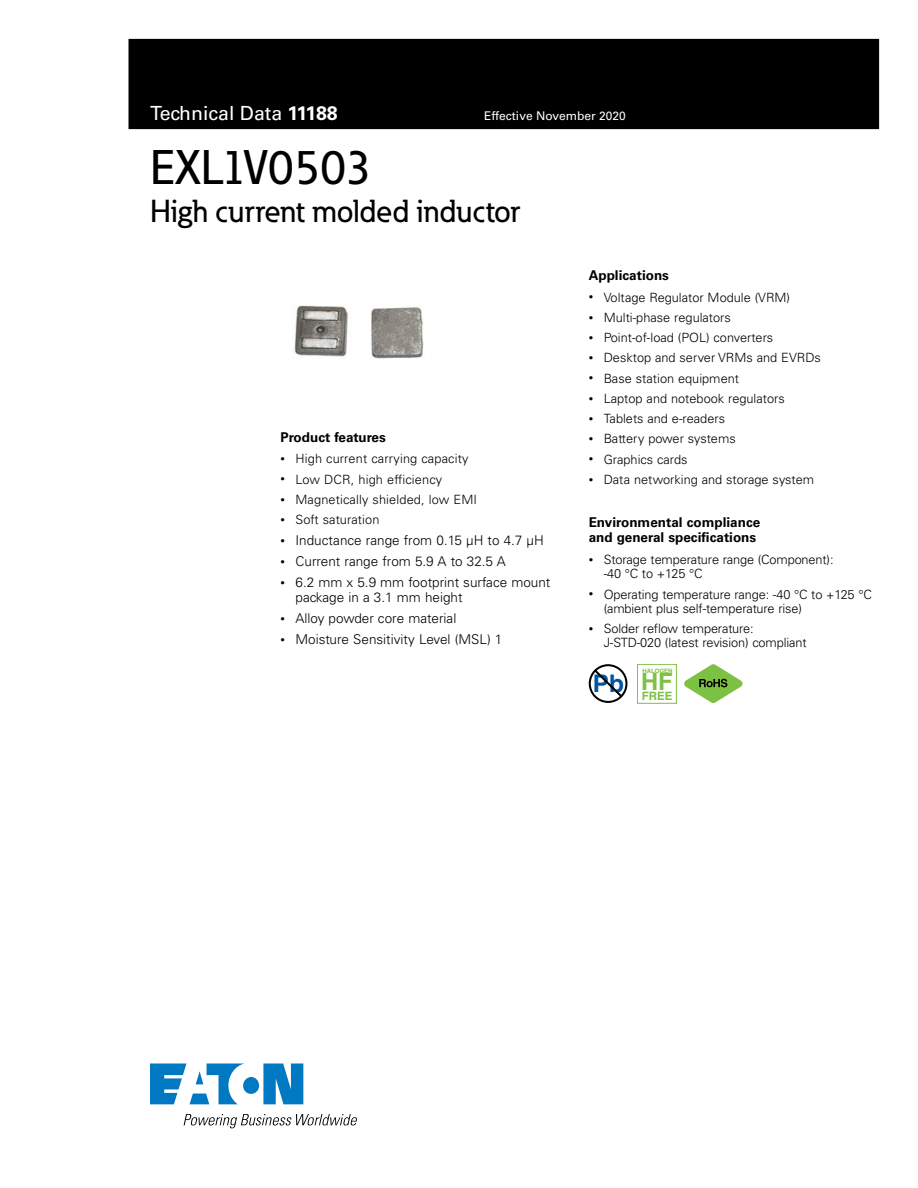
<style>
.page{position:relative;width:918px;height:1188px;background:#fff}
.page>*{position:absolute;margin:0;border:0;box-sizing:border-box;transform-origin:0 0}
.t1{font:500 48px "Eaton";color:#000}
.t2{font:500 31.5px "Eaton";color:#000}
.t3{font:700 24.3px "Helvetica";color:#0054a6}
.t4{font:700 23.7px "Helvetica";color:#7cc142}
.t5{font:19.5px "Univers LT Std";color:#fff}
.t6{font:300 13.5px/15px "Univers LT Std";color:#000}
.t7{font:700 13.5px/15px "Univers LT Std";color:#000}
.t8{font:300 12.75px "Univers";color:#000}
.t9{font:300 12.75px/14.2px "Univers LT Std";letter-spacing:-.01em;color:#000}
.t10{font:300 12.75px "Univers LT Std";letter-spacing:.01em;color:#000}
.t11{font:12px "Univers LT Std";color:#fff}
.t12{font:700 11.55px "Helvetica";color:#7cc142}
.t13{font:700 6px "Helvetica";color:#7cc142}
.s1{font-weight:700}
.s2{font-family:"Univers";font-size:9px}
.s3{font-size:9px}
</style>
<div class="page">
<div style="left:129px;top:39px;width:750px;height:90px;background:#000"></div>
<svg style="left:150px;top:1063px;width:153px;height:41px"></svg>
<svg style="left:184px;top:1114px;width:173px;height:14px"></svg>
<svg style="left:589px;top:664px;width:38px;height:39px"></svg>
<div style="left:637px;top:664px;width:40px;height:39px;border:1px solid #7cc142"></div>
<svg style="left:684px;top:664px;width:59px;height:39px"></svg>
<img style="left:294px;top:305px;width:130px;height:54px">
<h3 class="t5" style="left:150px;top:106px;width:189px">Technical Data <span class="s1">11188</span></h3>
<p class="t11" style="left:484px;top:109px;width:143px">Effective November 2020</p>
<h1 class="t1" style="left:150px;top:150px;width:224px">EXL1V0503</h1>
<h2 class="t2" style="left:150px;top:199px;width:372px">High current molded inductor</h2>
<p class="t7" style="left:280px;top:430px;width:107px">Product features</p>
<p class="t10" style="left:280px;top:454px;width:190px"><span class="s2">•</span> High current carrying capacity</p>
<p class="t10" style="left:280px;top:474px;width:163px"><span class="s2">•</span> Low DCR, high efficiency</p>
<p class="t10" style="left:280px;top:494px;width:198px"><span class="s2">•</span> Magnetically shielded, low EMI</p>
<p class="t10" style="left:280px;top:515px;width:101px"><span class="s2">•</span> Soft saturation</p>
<p class="t6" style="left:280px;top:534px;width:265px"><span class="s2">•</span> Inductance range from 0.15 μH to 4.7 μH</p>
<p class="t6" style="left:280px;top:555px;width:227px"><span class="s2">•</span> Current range from 5.9 A to 32.5 A</p>
<p class="t6" style="left:296px;top:576px;width:256px;text-indent:-15px"><span class="s2">•</span> 6.2 mm x 5.9 mm footprint surface mount package in a 3.1 mm height</p>
<p class="t6" style="left:280px;top:612px;width:177px"><span class="s2">•</span> Alloy powder core material</p>
<p class="t6" style="left:280px;top:633px;width:223px"><span class="s2">•</span> Moisture Sensitivity Level (MSL) 1</p>
<p class="t7" style="left:589px;top:269px;width:82px">Applications</p>
<p class="t8" style="left:589px;top:292px;width:203px"><span class="s3">•</span> Voltage Regulator Module (VRM)</p>
<p class="t8" style="left:589px;top:312px;width:144px"><span class="s3">•</span> Multi-phase regulators</p>
<p class="t8" style="left:589px;top:333px;width:186px"><span class="s3">•</span> Point-of-load (POL) converters</p>
<p class="t8" style="left:589px;top:353px;width:234px"><span class="s3">•</span> Desktop and server VRMs and EVRDs</p>
<p class="t8" style="left:589px;top:373px;width:152px"><span class="s3">•</span> Base station equipment</p>
<p class="t8" style="left:589px;top:393px;width:198px"><span class="s3">•</span> Laptop and notebook regulators</p>
<p class="t8" style="left:589px;top:414px;width:138px"><span class="s3">•</span> Tablets and e-readers</p>
<p class="t8" style="left:589px;top:434px;width:149px"><span class="s3">•</span> Battery power systems</p>
<p class="t8" style="left:589px;top:454px;width:100px"><span class="s3">•</span> Graphics cards</p>
<p class="t8" style="left:589px;top:474px;width:227px"><span class="s3">•</span> Data networking and storage system</p>
<p class="t7" style="left:589px;top:516px;width:173px">Environmental compliance and general specifications</p>
<p class="t9" style="left:604px;top:553px;width:231px;text-indent:-15px"><span class="s2">•</span> Storage temperature range (Component): -40 °C to +125 °C</p>
<p class="t9" style="left:604px;top:588px;width:270px;text-indent:-15px"><span class="s2">•</span> Operating temperature range: -40 °C to +125 °C (ambient plus self-temperature rise)</p>
<p class="t9" style="left:604px;top:622px;width:204px;text-indent:-15px"><span class="s2">•</span> Solder reflow temperature:<br>J-STD-020 (latest revision) compliant</p>
<h3 class="t3" style="left:593px;top:669px;width:33px">Pb</h3>
<p class="t13" style="left:642px;top:667px;width:32px">HALOGEN</p>
<h3 class="t4" style="left:641px;top:668px;width:33px">HF</h3>
<p class="t12" style="left:642px;top:689px;width:32px">FREE</p>
</div>
